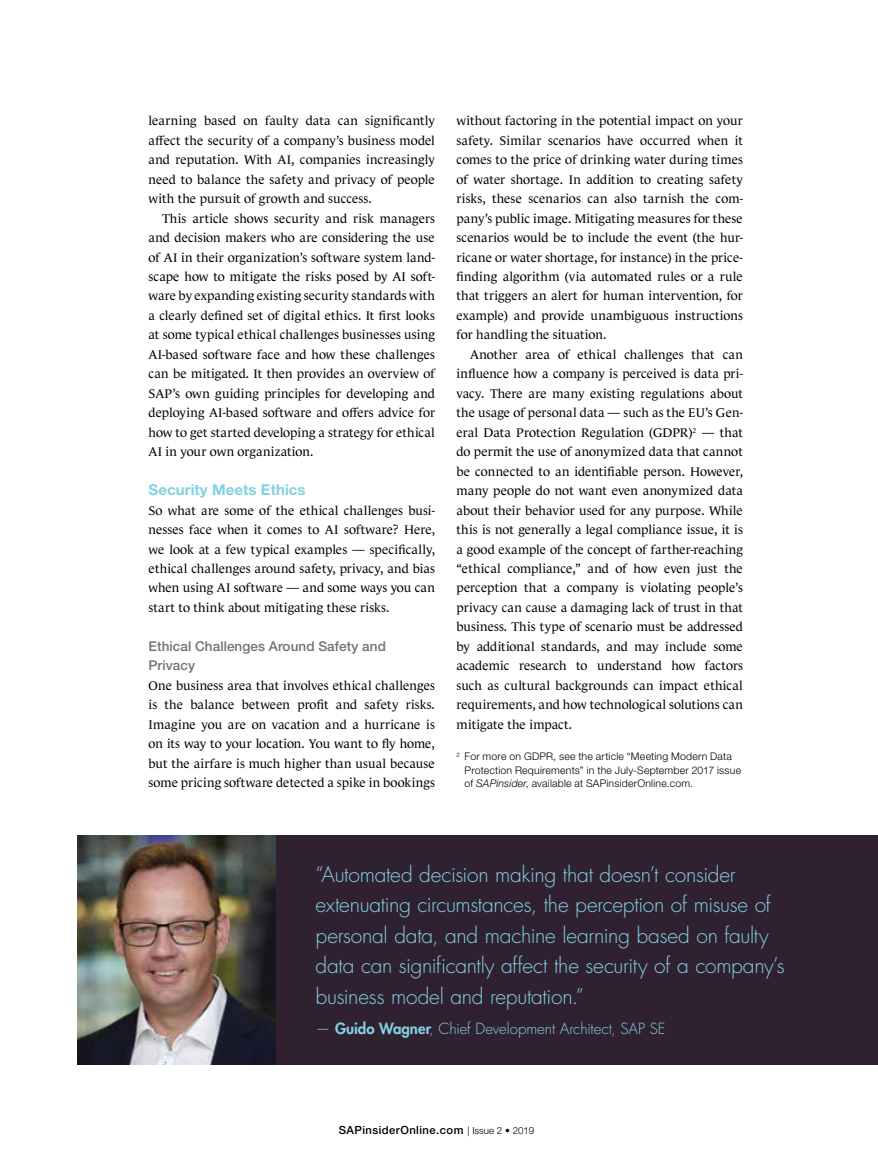
<style>
.page{position:relative;width:878px;height:1168px;background:#fff}
.page>*{position:absolute;margin:0;border:0;box-sizing:border-box;transform-origin:0 0}
.t1{font:300 21px/30.5px "Futura Std";letter-spacing:-.015em;color:#83d2e3}
.t2{font:300 15px "Futura Std";letter-spacing:-.005em;color:#83d2e3}
.t3{font:700 15px "Helvetica Neue LT Std";letter-spacing:.005em;color:#83d2e3}
.t4{font:500 13.5px/19.5px "Helvetica Neue LT Std";letter-spacing:.005em;color:#717275}
.t5{font:12.75px/19.5px "Le Monde Journal Std";letter-spacing:.005em;color:#000;text-align:justify}
.t6{font:500 11.25px "Helvetica Neue LT Std";letter-spacing:.04em;color:#000}
.t7{font:300 10.5px/13.5px "Helvetica Neue LT Std";letter-spacing:.02em;color:#000}
.s1{font-style:italic}
.s2{font-weight:800}
.s3{font-weight:300;font-size:9.75px}
</style>
<div class="page">
<img style="left:78px;top:835px;width:198px;height:230px">
<div style="left:276px;top:835px;width:602px;height:230px;background:#302131"></div>
<p class="t5" style="left:148px;top:111px;width:288px">learning based on faulty data can significantly affect the security of a company’s business model and reputation. With AI, companies increasingly need to balance the safety and privacy of people with the pursuit of growth and success.</p>
<p class="t5" style="left:148px;top:208px;width:288px;text-indent:14px">This article shows security and risk managers and decision makers who are considering the use of AI in their organization’s software system land&shy;scape how to mitigate the risks posed by AI soft&shy;ware by expanding existing security standards with a clearly defined set of digital ethics. It first looks at some typical ethical challenges businesses using AI-based software face and how these challenges can be mitigated. It then provides an overview of SAP’s own guiding principles for developing and deploying AI-based software and offers advice for how to get started developing a strategy for ethical AI in your own organization.</p>
<p class="t3" style="left:148px;top:480px;width:159px">Security Meets Ethics</p>
<p class="t5" style="left:148px;top:500px;width:288px">So what are some of the ethical challenges busi&shy;nesses face when it comes to AI software? Here, we look at a few typical examples — specifically, ethical challenges around safety, privacy, and bias when using AI software — and some ways you can start to think about mitigating these risks.</p>
<p class="t4" style="left:148px;top:636px;width:239px">Ethical Challenges Around Safety and<br>Privacy</p>
<p class="t5" style="left:148px;top:676px;width:288px">One business area that involves ethical challenges is the balance between profit and safety risks.<br>Imagine you are on vacation and a hurricane is on its way to your location. You want to fly home, but the airfare is much higher than usual because some pricing software detected a spike in bookings</p>
<p class="t5" style="left:456px;top:111px;width:288px">without factoring in the potential impact on your safety. Similar scenarios have occurred when it comes to the price of drinking water during times of water shortage. In addition to creating safety risks, these scenarios can also tarnish the com&shy;pany’s public image. Mitigating measures for these scenarios would be to include the event (the hur&shy;ricane or water shortage, for instance) in the price&shy;finding algorithm (via automated rules or a rule that triggers an alert for human intervention, for example) and provide unambiguous instructions for handling the situation.</p>
<p class="t5" style="left:456px;top:345px;width:288px;text-indent:14px">Another area of ethical challenges that can influence how a company is perceived is data pri&shy;vacy. There are many existing regulations about the usage of personal data — such as the EU’s Gen&shy;eral Data Protection Regulation (GDPR)<sup>2</sup> — that do permit the use of anonymized data that cannot be connected to an identifiable person. However, many people do not want even anonymized data about their behavior used for any purpose. While this is not generally a legal compliance issue, it is a good example of the concept of farther-reaching “ethical compliance,” and of how even just the perception that a company is violating people’s privacy can cause a damaging lack of trust in that business. This type of scenario must be addressed by additional standards, and may include some academic research to understand how factors such as cultural backgrounds can impact ethical requirements, and how technological solutions can mitigate the impact.</p>
<p class="t7" style="left:464px;top:749px;width:278px;text-indent:-8px"><sup>2</sup> For more on GDPR, see the article “Meeting Modern Data<br>Protection Requirements” in the July-September 2017 issue of <span class="s1">SAPinsider</span>, available at SAPinsiderOnline.com.</p>
<p class="t1" style="left:315px;top:859px;width:470px">“Automated decision making that doesn’t consider extenuating circumstances, the perception of misuse of personal data, and machine learning based on faulty data can significantly affect the security of a company’s business model and reputation.”</p>
<p class="t2" style="left:315px;top:1019px;width:351px">— <span class="s2">Guido Wagner</span>, Chief Development Architect, SAP SE</p>
<p class="t6" style="left:339px;top:1123px;width:197px">SAPinsiderOnline.com <span class="s3">| Issue 2 • 2019</span></p>
</div>
